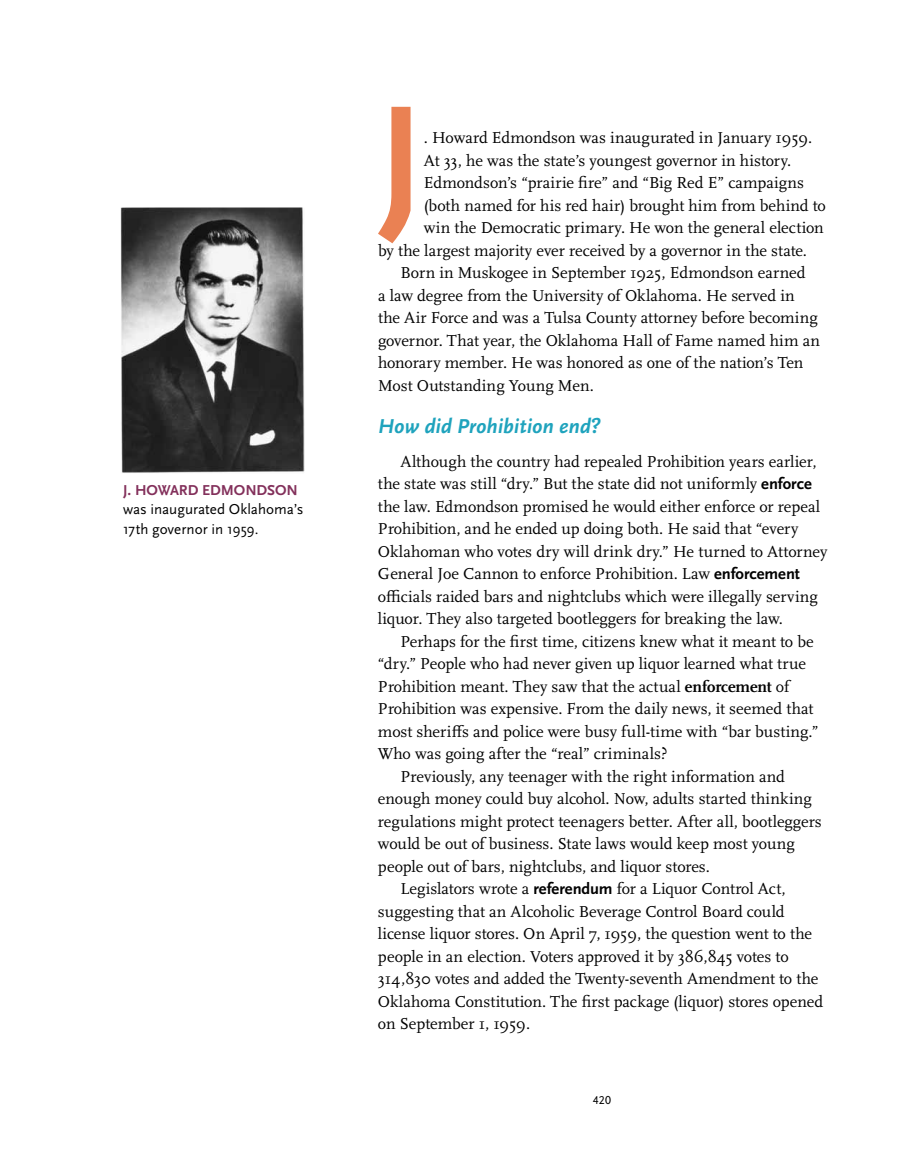
<style>
.page{position:relative;width:918px;height:1175px;background:#fff}
.page>*{position:absolute;margin:0;border:0;box-sizing:border-box;transform-origin:0 0}
.t1{font:700 152.85px "Scala Sans OT";color:#ea8153}
.t2{font:italic 700 21px "Scala Sans OT";color:#1fa3bd}
.t3{font:16.5px/22.5px "Scala OT";color:#000}
.t4{font:15px/19.5px "Scala Sans OT";color:#000}
.t5{font:700 15px "Scala Sans OT";color:#83305b}
.t6{font:12px "Scala Sans OT";color:#000}
.s1{font-family:"Scala Sans OT";font-weight:700}
.s2{font-weight:700}
</style>
<div class="page">
<img style="left:122px;top:209px;width:181px;height:263px">
<div style="left:120px;top:207px;width:185px;height:267px;border:1px solid #fff"></div>
<p class="t5" style="left:123px;top:481px;width:35px">J. Howard</p>
<p class="t5" style="left:202px;top:481px;width:21px">Edmond</p>
<p class="t5" style="left:267px;top:481px;width:20px">son</p>
<p class="t4" style="left:123px;top:500px;width:182px">was inaugurated Oklahoma’s<br>17th governor in 1959.</p>
<h1 class="t1" style="left:378px;top:72px;width:47px">J</h1>
<p class="t3" style="left:424px;top:127px;width:390px">. Howard Edmondson was inaugurated in January 1959.</p>
<p class="t3" style="left:424px;top:149px;width:369px">At 33, he was the state’s youngest governor in history.</p>
<p class="t3" style="left:424px;top:172px;width:382px">Edmondson’s “prairie fire” and “Big Red E” campaigns</p>
<p class="t3" style="left:424px;top:194px;width:404px">(both named for his red hair) brought him from behind to</p>
<p class="t3" style="left:424px;top:217px;width:401px">win the Democratic primary. He won the general election</p>
<p class="t3" style="left:378px;top:239px;width:431px">by the largest majority ever received by a governor in the state.</p>
<p class="t3" style="left:401px;top:262px;width:407px">Born in Muskogee in September 1925, Edmondson earned</p>
<p class="t3" style="left:378px;top:284px;width:418px">a law degree from the University of Oklahoma. He served in</p>
<p class="t3" style="left:378px;top:307px;width:441px">the Air Force and was a Tulsa County attorney before becoming</p>
<p class="t3" style="left:378px;top:329px;width:444px">governor. That year, the Oklahoma Hall of Fame named him an</p>
<p class="t3" style="left:378px;top:352px;width:427px">honorary member. He was honored as one of the nation’s Ten</p>
<p class="t3" style="left:378px;top:374px;width:217px">Most Outstanding Young Men.</p>
<p class="t2" style="left:378px;top:414px;width:224px">How did Prohibition end?</p>
<p class="t3" style="left:378px;top:450px;width:451px;text-indent:23px">Although the country had repealed Prohibition years earlier, the state was still “dry.” But the state did not uniformly <span class="s1">enforce </span>the law. Edmondson promised he would either enforce or repeal Prohibition, and he ended up doing both. He said that “every Oklahoman who votes dry will drink dry.” He turned to Attorney General Joe Cannon to enforce Prohibition. Law <span class="s1">enforcement </span>officials raided bars and nightclubs which were illegally serving liquor. They also targeted bootleggers for breaking the law.</p>
<p class="t3" style="left:400px;top:630px;width:415px">Perhaps for the first time, citizens knew what it meant to be</p>
<p class="t3" style="left:378px;top:653px;width:430px">“dry.” People who had never given up liquor learned what true</p>
<p class="t3" style="left:378px;top:675px;width:413px">Prohibition meant. They saw that the actual <span class="s2">enforcement</span> of</p>
<p class="t3" style="left:378px;top:698px;width:437px">Prohibition was expensive. From the daily news, it seemed that</p>
<p class="t3" style="left:378px;top:720px;width:442px">most sheriffs and police were busy full-time with “bar busting.”</p>
<p class="t3" style="left:378px;top:743px;width:291px">Who was going after the “real” criminals?</p>
<p class="t3" style="left:400px;top:765px;width:386px">Previously, any teenager with the right information and</p>
<p class="t3" style="left:378px;top:788px;width:435px">enough money could buy alcohol. Now, adults started thinking</p>
<p class="t3" style="left:378px;top:810px;width:445px">regulations might protect teenagers better. After all, bootleggers</p>
<p class="t3" style="left:378px;top:833px;width:418px">would be out of business. State laws would keep most young</p>
<p class="t3" style="left:378px;top:855px;width:334px">people out of bars, nightclubs, and liquor stores.</p>
<p class="t3" style="left:400px;top:878px;width:387px">Legislators wrote a <span class="s1">referendum</span> for a Liquor Control Act,</p>
<p class="t3" style="left:378px;top:900px;width:408px">suggesting that an Alcoholic Beverage Control Board could</p>
<p class="t3" style="left:378px;top:923px;width:436px">license liquor stores. On April 7, 1959, the question went to the</p>
<p class="t3" style="left:378px;top:945px;width:412px">people in an election. Voters approved it by 386,845 votes to</p>
<p class="t3" style="left:378px;top:968px;width:442px">314,830 votes and added the Twenty-seventh Amendment to the</p>
<p class="t3" style="left:378px;top:990px;width:447px">Oklahoma Constitution. The first package (liquor) stores opened</p>
<p class="t3" style="left:378px;top:1013px;width:154px">on September 1, 1959.</p>
<p class="t6" style="left:593px;top:1094px;width:19px">420</p>
</div>
